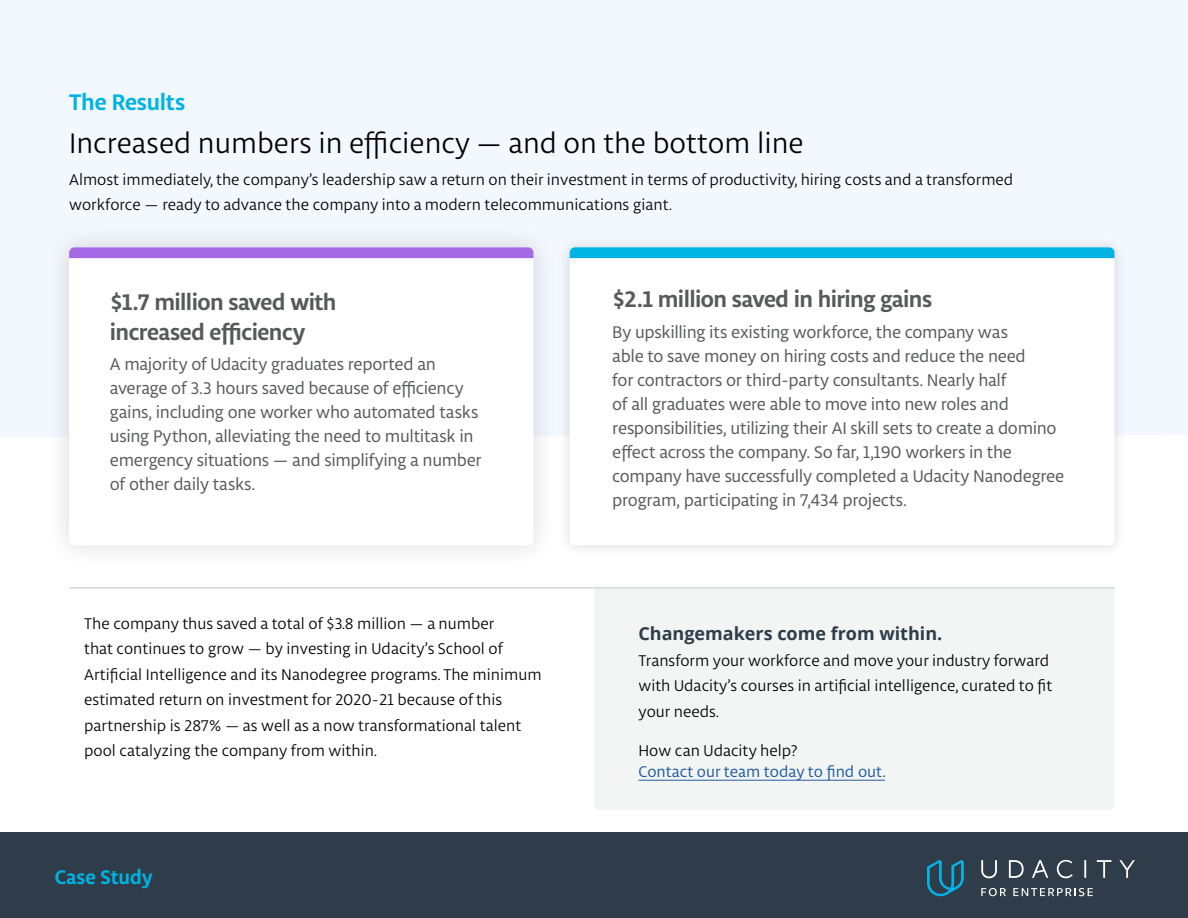
<style>
.page{position:relative;width:1188px;height:918px;background:#fff}
.page>*{position:absolute;margin:0;border:0;box-sizing:border-box;transform-origin:0 0}
.t1{font:30px "Libertad";color:#000}
.t2{font:700 24px/30px "Libertad";letter-spacing:-.02em;color:#58595b}
.t3{font:700 24px "Libertad";letter-spacing:-.005em;color:#00b3e3}
.t4{font:700 21px "Libertad";color:#00b3e3}
.t5{font:18px/24px "Libertad";letter-spacing:-.02em;color:#58595b}
.t6{font:700 18px "Open Sans";color:#2e3d49}
.t7{font:16.5px/25.5px "Libertad";color:#000}
.t8{font:16.5px "Libertad";color:#215e9e}
</style>
<div class="page">
<div style="left:0;top:0;width:1188px;height:437px;background:#f3f8fe"></div>
<div style="left:594px;top:589px;width:520px;height:221px;background:#f3f4f4"></div>
<hr style="left:638px;top:780px;width:247px;height:1px;background:#215e9e">
<div style="left:0;top:833px;width:1188px;height:85px;background:#2e3d49"></div>
<svg style="left:927px;top:860px;width:37px;height:36px"></svg>
<svg style="left:981px;top:860px;width:154px;height:18px"></svg>
<svg style="left:981px;top:888px;width:25px;height:8px"></svg>
<svg style="left:1013px;top:888px;width:80px;height:8px"></svg>
<hr style="left:69px;top:588px;width:1046px;height:1px;background:#c0c5c9">
<div style="left:45px;top:223px;width:512px;height:347px;background:#000;opacity:.15"></div>
<div style="left:69px;top:247px;width:465px;height:298px;background:#fff;border-radius:5px"></div>
<svg style="left:69px;top:247px;width:465px;height:11px;background:#a76de5"></svg>
<div style="left:558px;top:235px;width:569px;height:323px;background:#000;opacity:.15"></div>
<div style="left:570px;top:247px;width:545px;height:298px;background:#fff;border-radius:5px"></div>
<svg style="left:570px;top:247px;width:545px;height:11px;background:#07b5e3"></svg>
<h2 class="t3" style="left:69px;top:86px;width:117px">The Results</h2>
<h1 class="t1" style="left:69px;top:125px;width:736px">Increased numbers in efficiency — and on the bottom line</h1>
<p class="t7" style="left:69px;top:166px;width:946px">Almost immediately, the company’s leadership saw a return on their investment in terms of productivity, hiring costs and a transformed workforce — ready to advance the company into a modern telecommunications giant.</p>
<h2 class="t2" style="left:110px;top:286px;width:228px">$1.7 million saved with increased efficiency</h2>
<p class="t5" style="left:110px;top:352px;width:373px">A majority of Udacity graduates reported an average of 3.3 hours saved because of efficiency gains, including one worker who automated tasks using Python, alleviating the need to multitask in emergency situations — and simplifying a number of other daily tasks.</p>
<p class="t7" style="left:84px;top:610px;width:459px">The company thus saved a total of $3.8 million — a number<br>that continues to grow — by investing in Udacity’s School of Artificial Intelligence and its Nanodegree programs. The minimum estimated return on investment for 2020-21 because of this partnership is 287% — as well as a now transformational talent pool catalyzing the company from within.</p>
<p class="t4" style="left:55px;top:863px;width:100px">Case Study</p>
<h2 class="t2" style="left:612px;top:284px;width:321px">$2.1 million saved in hiring gains</h2>
<p class="t5" style="left:612px;top:320px;width:453px">By upskilling its existing workforce, the company was<br>able to save money on hiring costs and reduce the need<br>for contractors or third-party consultants. Nearly half<br>of all graduates were able to move into new roles and responsibilities, utilizing their AI skill sets to create a domino effect across the company. So far, 1,190 workers in the company have successfully completed a Udacity Nanodegree program, participating in 7,434 projects.</p>
<p class="t6" style="left:638px;top:621px;width:305px">Changemakers come from within.</p>
<p class="t7" style="left:638px;top:648px;width:415px">Transform your workforce and move your industry forward with Udacity’s courses in artificial intelligence, curated to fit your needs.</p>
<p class="t7" style="left:638px;top:738px;width:161px">How can Udacity help?</p>
<p class="t8" style="left:638px;top:762px;width:249px">Contact our team today to find out.</p>
</div>
